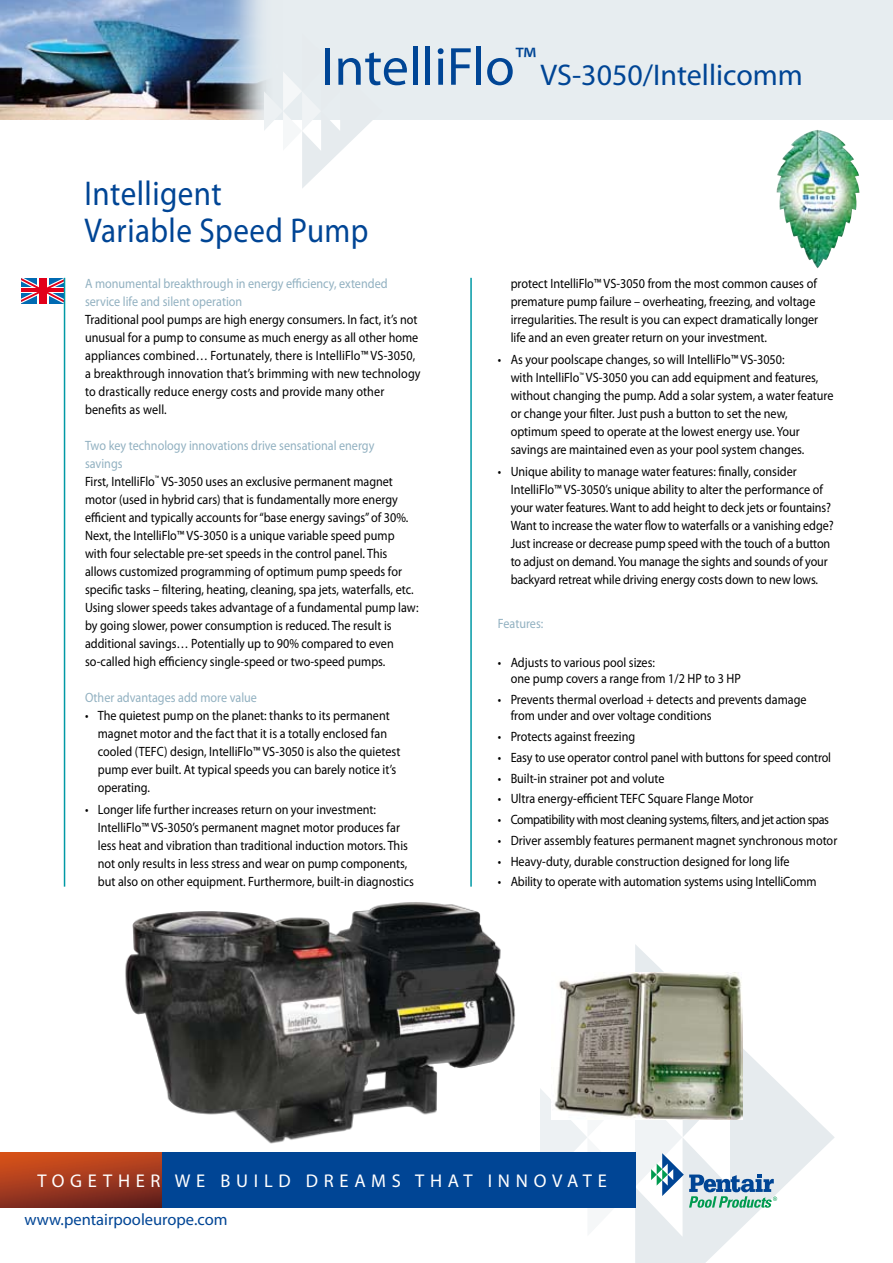
<style>
.page{position:relative;width:893px;height:1263px;background:#fff}
.page>*{position:absolute;margin:0;border:0;box-sizing:border-box;transform-origin:0 0}
.t1{font:34.5px/37.5px "Myriad Pro";letter-spacing:.015em;color:#004595;scale:.9 1}
.t2{font:30px "Myriad Pro";color:#004595}
.t3{font:18.45px "Myriad Pro";letter-spacing:.31em;color:#fff}
.t4{font:16.5px "Myriad Pro";color:#004595}
.t5{font:13.5px/18px "Myriad Pro";color:#000;scale:.9 1}
.t6{font:13.5px/18px "Myriad Pro";color:#92b1c1;scale:.9 1}
.t7{font:13.5px "Myriad Pro";letter-spacing:-.03em;color:#000;scale:.9 1}
.s1{font-size:54px}
.s2{color:#92b1c1}
</style>
<div class="page">
<div style="left:0;top:0;width:893px;height:119px;background:#e7edf0"></div>
<svg style="left:635px;top:944px;width:200px;height:319px"></svg>
<img style="left:0;top:0;width:264px;height:119px">
<svg style="left:540px;top:1038px;width:237px;height:198px"></svg>
<div style="left:152px;top:1152px;width:483px;height:56px;background:#004595"></div>
<svg style="left:0;top:1152px;width:161px;height:56px;background:#9f391d"></svg>
<img style="left:105px;top:902px;width:411px;height:256px">
<svg style="left:264px;top:72px;width:118px;height:116px"></svg>
<svg style="left:21px;top:278px;width:43px;height:25px"></svg>
<hr style="left:21px;top:289px;width:43px;height:3px;background:#e2001a">
<div style="left:39px;top:278px;width:8px;height:25px;background:#e2001a"></div>
<hr style="left:64px;top:278px;width:1px;height:609px;background:#0099a5">
<hr style="left:470px;top:278px;width:2px;height:609px;background:#0099a5">
<img style="left:552px;top:972px;width:191px;height:148px">
<img style="left:776px;top:130px;width:83px;height:138px">
<h2 class="t2" style="left:321px;top:56px;width:483px"><span class="s1">I ntelliFlo</span><sup>™</sup>VS-3050/I ntellicomm</h2>
<h1 class="t1" style="left:84px;top:174px;width:317px">I ntelligent<br>Variable Speed Pump</h1>
<p class="t6" style="left:85px;top:274px;width:338px">A monumental breakthrough in energy efficiency, extended service life and silent operation</p>
<p class="t5" style="left:85px;top:310px;width:374px">Traditional pool pumps are high energy consumers. I n fact, it’s not unusual for a pump to consume as much energy as all other home appliances combined… Fortunately, there is I ntelliFlo™ VS-3050, a breakthrough innovation that’s brimming with new technology to drastically reduce energy costs and provide many other benefits as well.</p>
<p class="t5" style="left:85px;top:436px;width:372px"><span class="s2">Two key technology innovations drive sensational energy<br>savings<br></span>First, I ntelliFlo<sup>™</sup> VS-3050 uses an exclusive permanent magnet motor (used in hybrid cars) that is fundamentally more energy efficient and typically accounts for “base energy savings” of 30%.<br>Next, the I ntelliFlo™ VS-3050 is a unique variable speed pump with four selectable pre-set speeds in the control panel. This allows customized programming of optimum pump speeds for specific tasks – filtering, heating, cleaning, spa jets, waterfalls, etc.<br>Using slower speeds takes advantage of a fundamental pump law: by going slower, power consumption is reduced. The result is additional savings… Potentially up to 90% compared to even so-called high efficiency single-speed or two-speed pumps.</p>
<p class="t6" style="left:85px;top:688px;width:193px">Other advantages add more value</p>
<p class="t5" style="left:98px;top:706px;width:338px;text-indent:-13px">• The quietest pump on the planet: thanks to its permanent magnet motor and the fact that it is a totally enclosed fan cooled (TEFC) design, I ntelliFlo™ VS-3050 is also the quietest pump ever built. At typical speeds you can barely notice it’s operating.</p>
<p class="t5" style="left:98px;top:800px;width:353px;text-indent:-13px">• Longer life further increases return on your investment:<br>I ntelliFlo™ VS-3050’s permanent magnet motor produces far less heat and vibration than traditional induction motors. This not only results in less stress and wear on pump components, but also on other equipment. Furthermore, built-in diagnostics</p>
<p class="t5" style="left:511px;top:274px;width:343px">protect I ntelliFlo™ VS-3050 from the most common causes of premature pump failure – overheating, freezing, and voltage irregularities. The result is you can expect dramatically longer life and an even greater return on your investment.</p>
<p class="t5" style="left:511px;top:350px;width:360px;text-indent:-13px">• As your poolscape changes, so will I ntelliFlo™ VS-3050:<br>with I ntelliFlo<sup>™</sup> VS-3050 you can add equipment and features, without changing the pump. Add a solar system, a water feature or change your filter. Just push a button to set the new, optimum speed to operate at the lowest energy use. Your savings are maintained even as your pool system changes.</p>
<p class="t5" style="left:511px;top:463px;width:360px;text-indent:-13px">• Unique ability to manage water features: finally, consider<br>I ntelliFlo™ VS-3050’s unique ability to alter the performance of your water features. Want to add height to deck jets or fountains?<br>Want to increase the water flow to waterfalls or a vanishing edge?<br>Just increase or decrease pump speed with the touch of a button to adjust on demand. You manage the sights and sounds of your backyard retreat while driving energy costs down to new lows.</p>
<p class="t6" style="left:498px;top:614px;width:52px">Features:</p>
<p class="t5" style="left:511px;top:654px;width:257px;line-height:16.5px;text-indent:-13px">• Adjusts to various pool sizes:<br>one pump covers a range from 1/2 HP to 3 HP</p>
<p class="t5" style="left:511px;top:691px;width:330px;line-height:16.5px;text-indent:-13px">• Prevents thermal overload + detects and prevents damage from under and over voltage conditions</p>
<p class="t5" style="left:498px;top:727px;width:154px">• Protects against freezing</p>
<p class="t5" style="left:498px;top:748px;width:372px">• Easy to use operator control panel with buttons for speed control</p>
<p class="t5" style="left:498px;top:769px;width:187px">• Built-in strainer pot and volute</p>
<p class="t5" style="left:498px;top:790px;width:285px">• Ultra energy-efficient TEFC Square Flange Motor</p>
<p class="t7" style="left:498px;top:811px;width:369px">• Compatibility with most cleaning systems, filters, and jet action spas</p>
<p class="t5" style="left:498px;top:831px;width:379px">• Driver assembly features permanent magnet synchronous motor</p>
<p class="t5" style="left:498px;top:852px;width:326px">• Heavy-duty, durable construction designed for long life</p>
<p class="t5" style="left:498px;top:873px;width:356px">• Ability to operate with automation systems using IntelliComm</p>
<h3 class="t3" style="left:37px;top:1170px;width:571px">Toget her we build dreams t hat innovat e</h3>
<p class="t4" style="left:24px;top:1209px;width:205px">www.pentairpooleurope.com</p>
</div>
